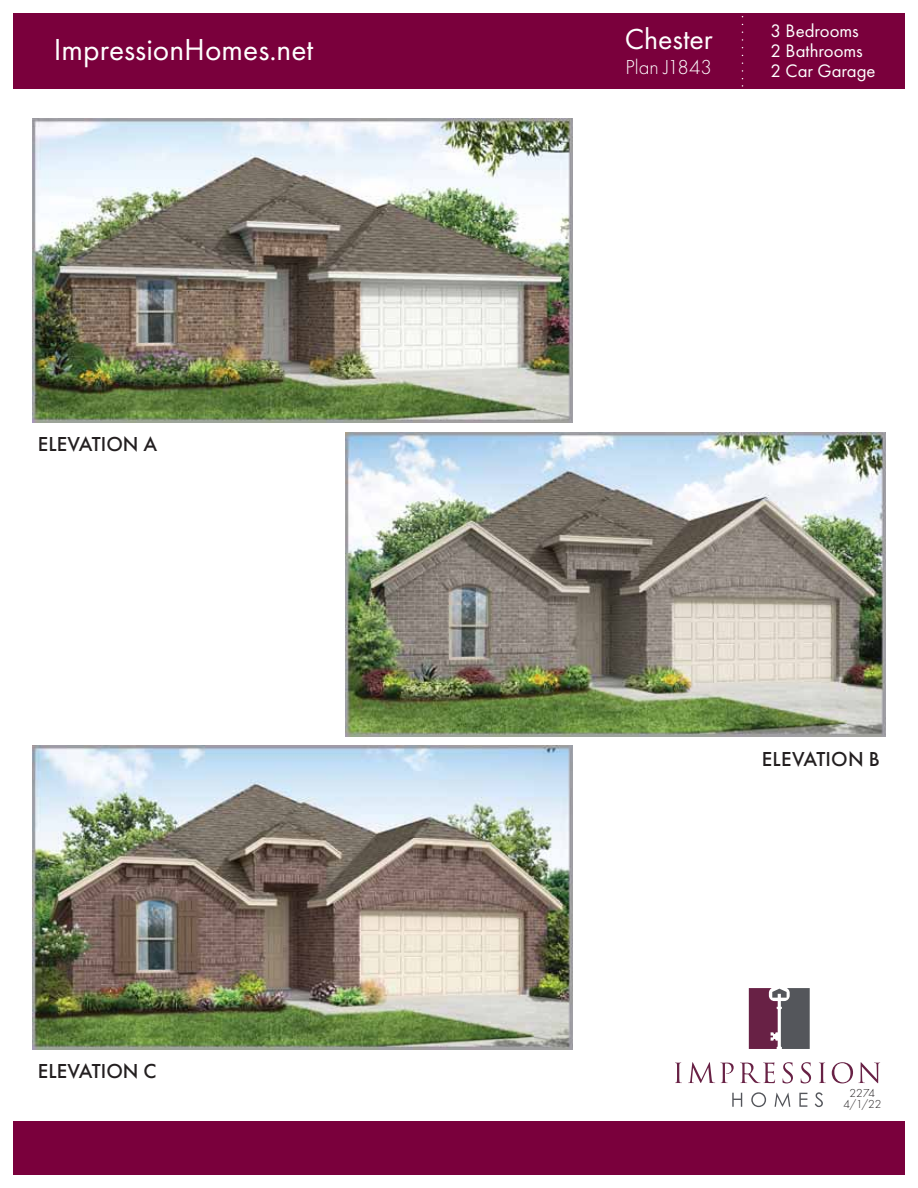
<style>
.page{position:relative;width:918px;height:1188px;background:#fff}
.page>*{position:absolute;margin:0;border:0;box-sizing:border-box;transform-origin:0 0}
.t1{font:31.5px "Futura PT";color:#fff}
.t2{font:30px "Futura PT";color:#fff}
.t3{font:500 21px "Futura PT";color:#231f20}
.t4{font:300 21px "Futura PT";color:#fff}
.t5{font:18.75px/20.2px "Futura PT";color:#fff}
.t6{font:300 12px/11.2px "Futura PT";letter-spacing:.005em;color:#231f20;text-align:center}
</style>
<div class="page">
<div style="left:14px;top:1121px;width:891px;height:54px;background:#7a003c"></div>
<svg style="left:732px;top:1093px;width:10px;height:14px"></svg>
<svg style="left:751px;top:1092px;width:15px;height:15px"></svg>
<svg style="left:775px;top:1093px;width:15px;height:14px"></svg>
<svg style="left:799px;top:1093px;width:8px;height:14px"></svg>
<svg style="left:815px;top:1092px;width:8px;height:15px"></svg>
<svg style="left:675px;top:1063px;width:7px;height:20px"></svg>
<svg style="left:688px;top:1062px;width:46px;height:21px"></svg>
<svg style="left:740px;top:1062px;width:35px;height:21px"></svg>
<svg style="left:783px;top:1062px;width:10px;height:21px"></svg>
<svg style="left:801px;top:1062px;width:10px;height:21px"></svg>
<svg style="left:819px;top:1063px;width:7px;height:20px"></svg>
<svg style="left:832px;top:1062px;width:48px;height:21px"></svg>
<svg style="left:749px;top:988px;width:61px;height:61px;background:#6e5062"></svg>
<div style="left:14px;top:14px;width:891px;height:75px;background:#7a003c"></div>
<img style="left:32px;top:118px;width:540px;height:305px">
<img style="left:346px;top:432px;width:540px;height:304px">
<img style="left:32px;top:745px;width:540px;height:304px">
<h1 class="t1" style="left:54px;top:36px;width:261px">ImpressionHomes.net</h1>
<p class="t3" style="left:38px;top:436px;width:121px">ELEVATION A</p>
<p class="t3" style="left:38px;top:1063px;width:120px">ELEVATION C</p>
<h2 class="t2" style="left:625px;top:25px;width:89px">Chester</h2>
<p class="t4" style="left:626px;top:57px;width:88px">Plan J1843</p>
<p class="t5" style="left:771px;top:21px;width:107px">3 Bedrooms<br>2 Bathrooms<br>2 Car Garage</p>
<p class="t3" style="left:762px;top:751px;width:120px">ELEVATION B</p>
<p class="t6" style="left:843px;top:1088px;width:39px">2274<br>4/1/22</p>
</div>
